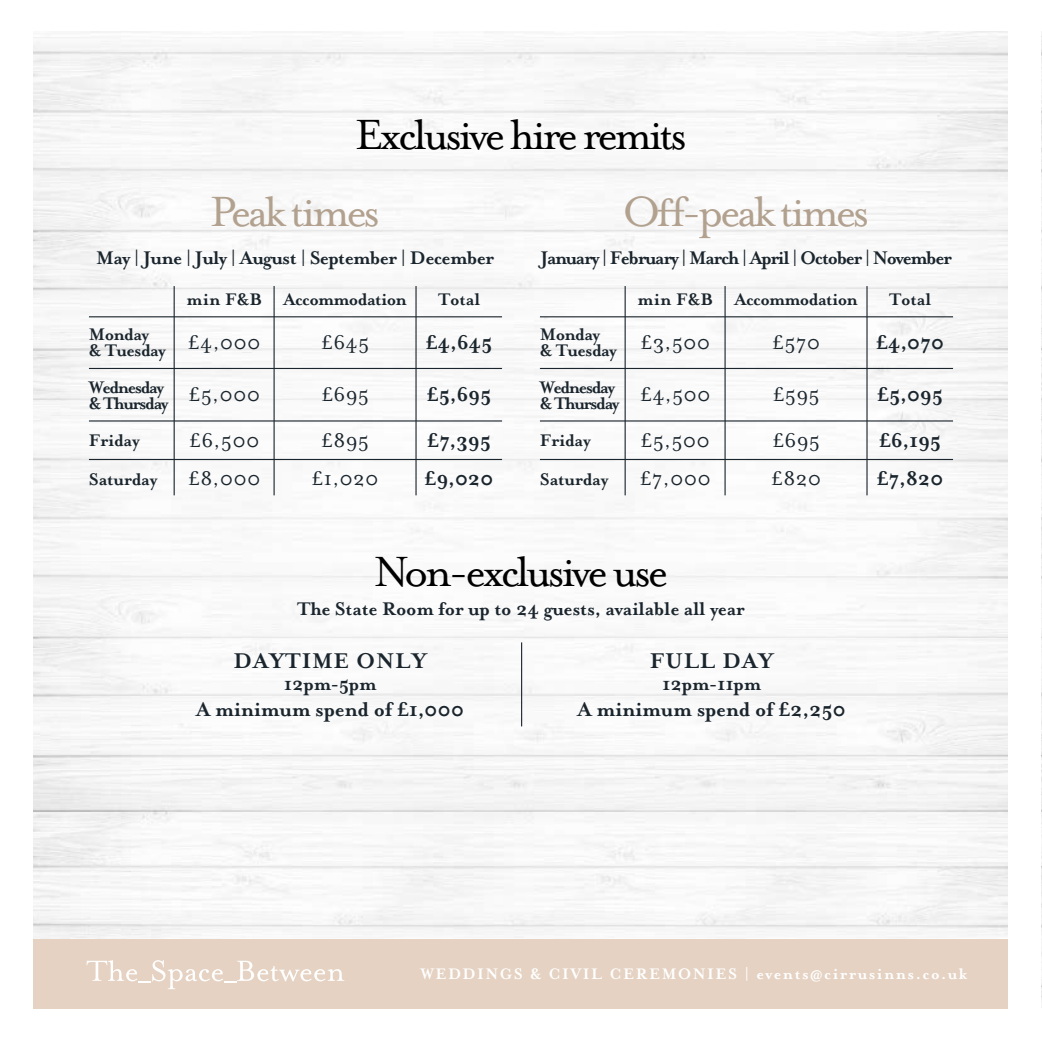
<style>
.page{position:relative;width:1042px;height:1042px;background:#fff}
.page>*{position:absolute;margin:0;border:0;box-sizing:border-box;transform-origin:0 0}
.t1{font:48.48px "Mrs Eaves OT";letter-spacing:-.07em;color:#000}
.t2{font:48.48px "Mrs Eaves OT";letter-spacing:-.07em;color:#b2a18f}
.t3{font:700 24.5px "Mrs Eaves OT";letter-spacing:.03em;color:#1a252d}
.t4{font:700 22.75px/45.5px "Mrs Eaves OT";letter-spacing:-.01em;color:#1a252d}
.t5{font:22.75px/45.5px "Mrs Eaves OT";letter-spacing:.01em;color:#1a252d}
.t6{font:700 21px "Mrs Eaves OT";letter-spacing:-.01em;color:#1a252d}
.t7{font:700 21px "Mrs Eaves OT";letter-spacing:-.03em;color:#1a252d}
.t8{font:700 21px "Mrs Eaves OT";letter-spacing:-.06em;color:#1a252d}
.t9{font:700 19.25px/16.1px "Mrs Eaves OT";letter-spacing:-.03em;color:#1a252d}
.t10{font:700 19.25px/16.1px "Mrs Eaves OT";letter-spacing:-.07em;color:#1a252d}
.t11{font:700 19.25px "Mrs Eaves OT";letter-spacing:-.01em;color:#1a252d}
.t12{font:700 17.5px "Mrs Eaves OT";letter-spacing:.09em;color:#fff}
</style>
<div class="page">
<img style="left:33px;top:31px;width:1009px;height:977px">
<div style="left:33px;top:939px;width:978px;height:70px;background:#e5d2c2"></div>
<svg style="left:86px;top:960px;width:258px;height:29px"></svg>
<div style="left:1008px;top:0;width:33px;height:1042px;background:#fff"></div>
<hr style="left:174px;top:286px;width:1px;height:209px;background:#1a252d">
<hr style="left:273px;top:286px;width:2px;height:209px;background:#1a252d">
<hr style="left:415px;top:286px;width:1px;height:209px;background:#1a252d">
<hr style="left:89px;top:316px;width:413px;height:1px;background:#1a252d">
<hr style="left:89px;top:368px;width:413px;height:1px;background:#1a252d">
<hr style="left:89px;top:420px;width:413px;height:1px;background:#1a252d">
<hr style="left:89px;top:459px;width:413px;height:1px;background:#1a252d">
<hr style="left:624px;top:286px;width:2px;height:209px;background:#1a252d">
<hr style="left:724px;top:286px;width:1px;height:209px;background:#1a252d">
<hr style="left:866px;top:286px;width:1px;height:209px;background:#1a252d">
<hr style="left:540px;top:316px;width:413px;height:1px;background:#1a252d">
<hr style="left:540px;top:368px;width:413px;height:1px;background:#1a252d">
<hr style="left:540px;top:420px;width:413px;height:1px;background:#1a252d">
<hr style="left:540px;top:459px;width:413px;height:1px;background:#1a252d">
<hr style="left:521px;top:642px;width:1px;height:84px;background:#1a252d">
<h1 class="t1" style="left:355px;top:106px;width:333px">Exclusive hire remits</h1>
<h1 class="t2" style="left:210px;top:184px;width:172px">Peak times</h1>
<p class="t7" style="left:96px;top:246px;width:399px">May | June | July | August | September | December</p>
<p class="t9" style="left:187px;top:292px;width:222px">min F&amp;B Accommodation</p>
<p class="t9" style="left:438px;top:292px;width:44px">Total</p>
<p class="t9" style="left:89px;top:327px;width:78px">Monday &amp; Tuesday</p>
<p class="t10" style="left:89px;top:379px;width:81px">Wednesday &amp; Thursday</p>
<p class="t5" style="left:188px;top:319px;width:74px">£4,000</p>
<p class="t5" style="left:321px;top:319px;width:50px">£645</p>
<p class="t5" style="left:321px;top:372px;width:49px">£695 £895</p>
<p class="t5" style="left:312px;top:456px;width:69px">£1,020</p>
<p class="t5" style="left:188px;top:372px;width:73px">£5,000</p>
<p class="t9" style="left:89px;top:433px;width:52px">Friday</p>
<p class="t5" style="left:189px;top:417px;width:72px">£6,500</p>
<p class="t11" style="left:89px;top:468px;width:70px">Saturday</p>
<p class="t5" style="left:188px;top:456px;width:74px">£8,000</p>
<p class="t4" style="left:426px;top:319px;width:68px">£4,645</p>
<p class="t4" style="left:427px;top:372px;width:66px">£5,695 £7,395</p>
<p class="t4" style="left:424px;top:456px;width:71px">£9,020</p>
<h1 class="t2" style="left:623px;top:184px;width:248px">Off-peak times</h1>
<p class="t8" style="left:540px;top:246px;width:413px">January | February | March | April | October | November</p>
<p class="t9" style="left:637px;top:292px;width:222px">min F&amp;B Accommodation</p>
<p class="t9" style="left:889px;top:292px;width:44px">Total</p>
<p class="t9" style="left:540px;top:327px;width:78px">Monday &amp; Tuesday</p>
<p class="t10" style="left:540px;top:379px;width:81px">Wednesday &amp; Thursday</p>
<p class="t5" style="left:640px;top:319px;width:71px">£3,500</p>
<p class="t5" style="left:772px;top:319px;width:50px">£570</p>
<p class="t5" style="left:772px;top:372px;width:49px">£595 £695</p>
<p class="t5" style="left:771px;top:456px;width:51px">£820</p>
<p class="t5" style="left:640px;top:372px;width:72px">£4,500</p>
<p class="t9" style="left:540px;top:433px;width:52px">Friday</p>
<p class="t5" style="left:640px;top:417px;width:71px">£5,500</p>
<p class="t11" style="left:540px;top:468px;width:70px">Saturday</p>
<p class="t5" style="left:640px;top:456px;width:73px">£7,000</p>
<p class="t4" style="left:876px;top:319px;width:70px">£4,070</p>
<p class="t4" style="left:877px;top:372px;width:67px">£5,095 £6,195</p>
<p class="t4" style="left:877px;top:456px;width:68px">£7,820</p>
<h1 class="t1" style="left:374px;top:544px;width:296px">Non-exclusive use</h1>
<p class="t6" style="left:297px;top:596px;width:449px">The State Room for up to 24 guests, available all year</p>
<p class="t3" style="left:233px;top:646px;width:195px">DAYTIME ONLY</p>
<p class="t7" style="left:284px;top:671px;width:94px">12pm-5pm</p>
<p class="t4" style="left:196px;top:687px;width:269px">A minimum spend of £1,000</p>
<p class="t3" style="left:650px;top:646px;width:125px">FULL DAY</p>
<p class="t6" style="left:662px;top:671px;width:101px">12pm-11pm</p>
<p class="t4" style="left:577px;top:687px;width:270px">A minimum spend of £2,250</p>
<p class="t12" style="left:420px;top:964px;width:548px">WEDDINGS &amp; CIVIL CEREMONIES | events@cirrusinns.co.uk</p>
</div>
